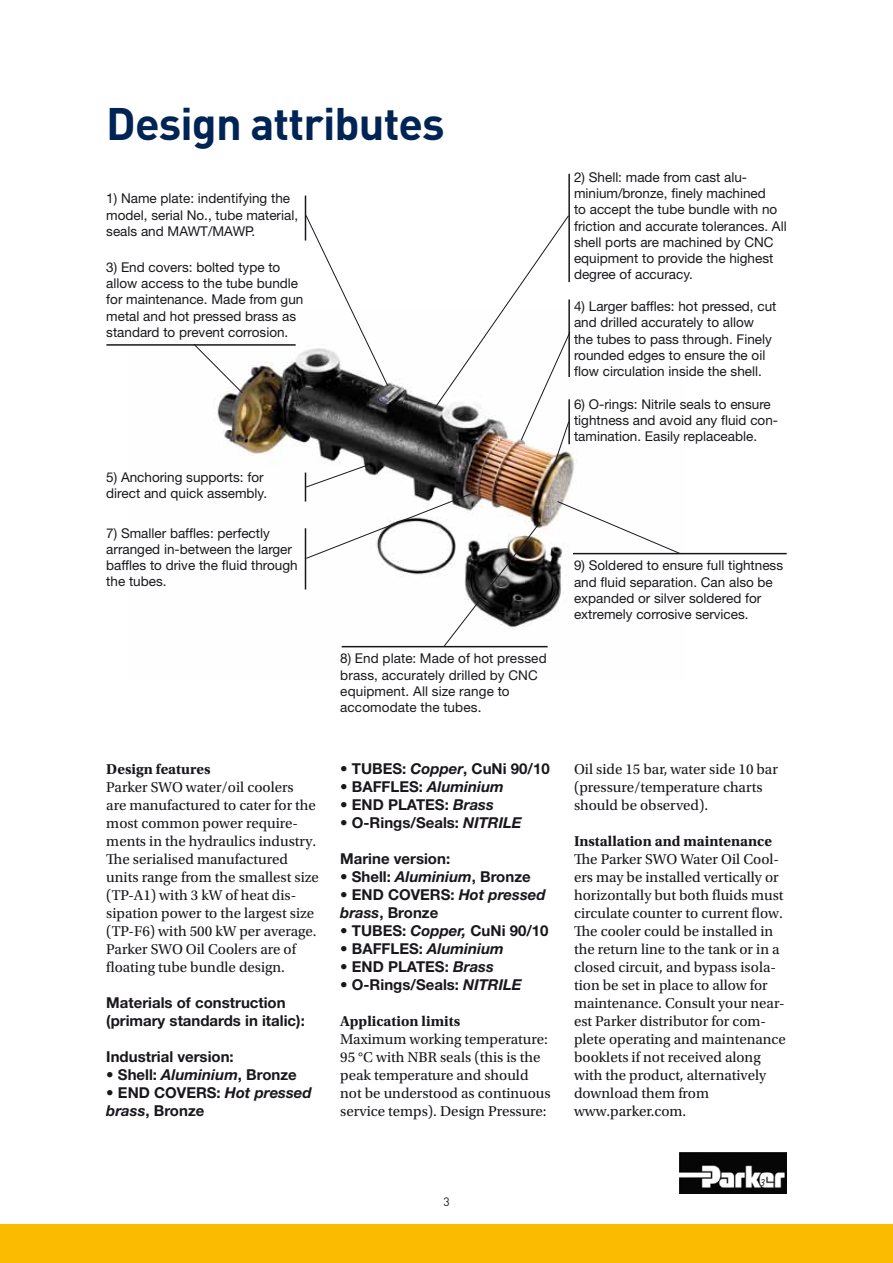
<style>
.page{position:relative;width:893px;height:1263px;background:#fff}
.page>*{position:absolute;margin:0;border:0;box-sizing:border-box;transform-origin:0 0}
.t1{font:700 45px "DINOT";letter-spacing:-.02em;color:#002454}
.t2{font:15px/18px "Utopia Std";color:#1a171c}
.t3{font:700 15px/18px "Helvetica Neue LT Std";color:#1a171c}
.t4{font:700 15px "Utopia Std";color:#1a171c}
.t5{font:13.5px/16.2px "Helvetica Neue LT Std";color:#1a171c}
.t6{font:12px "DINOT";color:#1a171c}
.t7{font:italic 10.5px "Officina Sans";color:#1a171c}
.s1{font-style:italic}
</style>
<div class="page">
<img style="left:680px;top:1152px;width:107px;height:41px">
<div style="left:0;top:1225px;width:893px;height:38px;background:#fabb00"></div>
<img style="left:217px;top:351px;width:466px;height:297px">
<hr style="left:568px;top:174px;width:2px;height:108px;background:#1a171c">
<hr style="left:305px;top:196px;width:1px;height:45px;background:#1a171c">
<svg style="left:195px;top:346px;width:48px;height:48px"></svg>
<hr style="left:573px;top:553px;width:214px;height:1px;background:#1a171c">
<svg style="left:305px;top:215px;width:376px;height:432px"></svg>
<hr style="left:106px;top:344px;width:190px;height:2px;background:#1a171c">
<h1 class="t1" style="left:106px;top:93px;width:340px">Design attributes</h1>
<p class="t5" style="left:106px;top:190px;width:193px">1) Name plate: indentifying the model, serial No., tube material, seals and MAWT/MAWP.</p>
<p class="t5" style="left:106px;top:259px;width:199px">3) End covers: bolted type to allow access to the tube bundle for maintenance. Made from gun metal and hot pressed brass as standard to prevent corrosion.</p>
<p class="t5" style="left:106px;top:469px;width:162px">5) Anchoring supports: for direct and quick assembly.</p>
<p class="t5" style="left:106px;top:525px;width:193px">7) Smaller baffles: perfectly arranged in-between the larger baffles to drive the fluid through the tubes.</p>
<p class="t4" style="left:106px;top:760px;width:106px">Design features</p>
<p class="t2" style="left:106px;top:778px;width:214px">Parker SWO water/oil coolers<br>are manufactured to cater for the most common power require&shy;ments in the hydraulics industry.<br>The serialised manufactured units range from the smallest size (TP-A1) with 3 kW of heat dis&shy;sipation power to the largest size (TP-F6) with 500 kW per average.<br>Parker SWO Oil Coolers are of floating tube bundle design.</p>
<p class="t3" style="left:106px;top:993px;width:200px">Materials of construction (primary standards in italic):</p>
<p class="t3" style="left:106px;top:1047px;width:129px">Industrial version:</p>
<p class="t3" style="left:106px;top:1065px;width:192px">• Shell: <span class="s1">Aluminium</span>, Bronze</p>
<p class="t3" style="left:106px;top:1083px;width:207px">• END COVERS: <span class="s1">Hot pressed brass</span>, Bronze</p>
<p class="t5" style="left:340px;top:650px;width:208px">8) End plate: Made of hot pressed brass, accurately drilled by CNC equipment. All size range to accomodate the tubes.</p>
<p class="t3" style="left:340px;top:759px;width:211px">• TUBES: <span class="s1">Copper</span>, CuNi 90/10</p>
<p class="t3" style="left:340px;top:777px;width:165px">• BAFFLES: <span class="s1">Aluminium</span></p>
<p class="t3" style="left:340px;top:795px;width:155px">• END PLATES: <span class="s1">Brass</span></p>
<p class="t3" style="left:340px;top:813px;width:183px">• O-Rings/Seals: <span class="s1">NITRILE</span></p>
<p class="t3" style="left:340px;top:849px;width:111px">Marine version:</p>
<p class="t3" style="left:340px;top:867px;width:192px">• Shell: <span class="s1">Aluminium</span>, Bronze</p>
<p class="t3" style="left:340px;top:885px;width:207px">• END COVERS: <span class="s1">Hot pressed brass</span>, Bronze</p>
<p class="t3" style="left:340px;top:921px;width:210px">• TUBES: <span class="s1">Copper,</span> CuNi 90/10</p>
<p class="t3" style="left:340px;top:939px;width:165px">• BAFFLES: <span class="s1">Aluminium</span></p>
<p class="t3" style="left:340px;top:957px;width:155px">• END PLATES: <span class="s1">Brass</span></p>
<p class="t3" style="left:340px;top:975px;width:183px">• O-Rings/Seals: <span class="s1">NITRILE</span></p>
<p class="t4" style="left:340px;top:1012px;width:121px">Application limits</p>
<p class="t2" style="left:340px;top:1030px;width:212px">Maximum working temperature:<br>95 °C with NBR seals (this is the peak temperature and should not be understood as continuous service temps). Design Pressure:</p>
<p class="t5" style="left:574px;top:169px;width:214px">2) Shell: made from cast alu&shy;minium/bronze, finely machined<br>to accept the tube bundle with no friction and accurate tolerances. All shell ports are machined by CNC equipment to provide the highest degree of accuracy.</p>
<p class="t5" style="left:574px;top:298px;width:204px">4) Larger baffles: hot pressed, cut and drilled accurately to allow<br>the tubes to pass through. Finely rounded edges to ensure the oil flow circulation inside the shell.</p>
<p class="t5" style="left:574px;top:396px;width:206px">6) O-rings: Nitrile seals to ensure tightness and avoid any fluid con&shy;tamination. Easily replaceable.</p>
<p class="t5" style="left:574px;top:557px;width:211px">9) Soldered to ensure full tightness and fluid separation. Can also be expanded or silver soldered for extremely corrosive services.</p>
<p class="t2" style="left:574px;top:760px;width:205px">Oil side 15 bar, water side 10 bar (pressure/temperature charts should be observed).</p>
<p class="t4" style="left:574px;top:832px;width:200px">Installation and maintenance</p>
<p class="t2" style="left:574px;top:850px;width:213px">The Parker SWO Water Oil Cool&shy;ers may be installed vertically or horizontally but both fluids must circulate counter to current flow.<br>The cooler could be installed in the return line to the tank or in a closed circuit, and bypass isola&shy;tion be set in place to allow for maintenance. Consult your near&shy;est Parker distributor for com&shy;plete operating and maintenance booklets if not received along with the product, alternatively download them from www.parker.com.</p>
<p class="t6" style="left:443px;top:1193px;width:8px">3</p>
<p class="t7" style="left:760px;top:1176px;width:7px">3</p>
</div>
